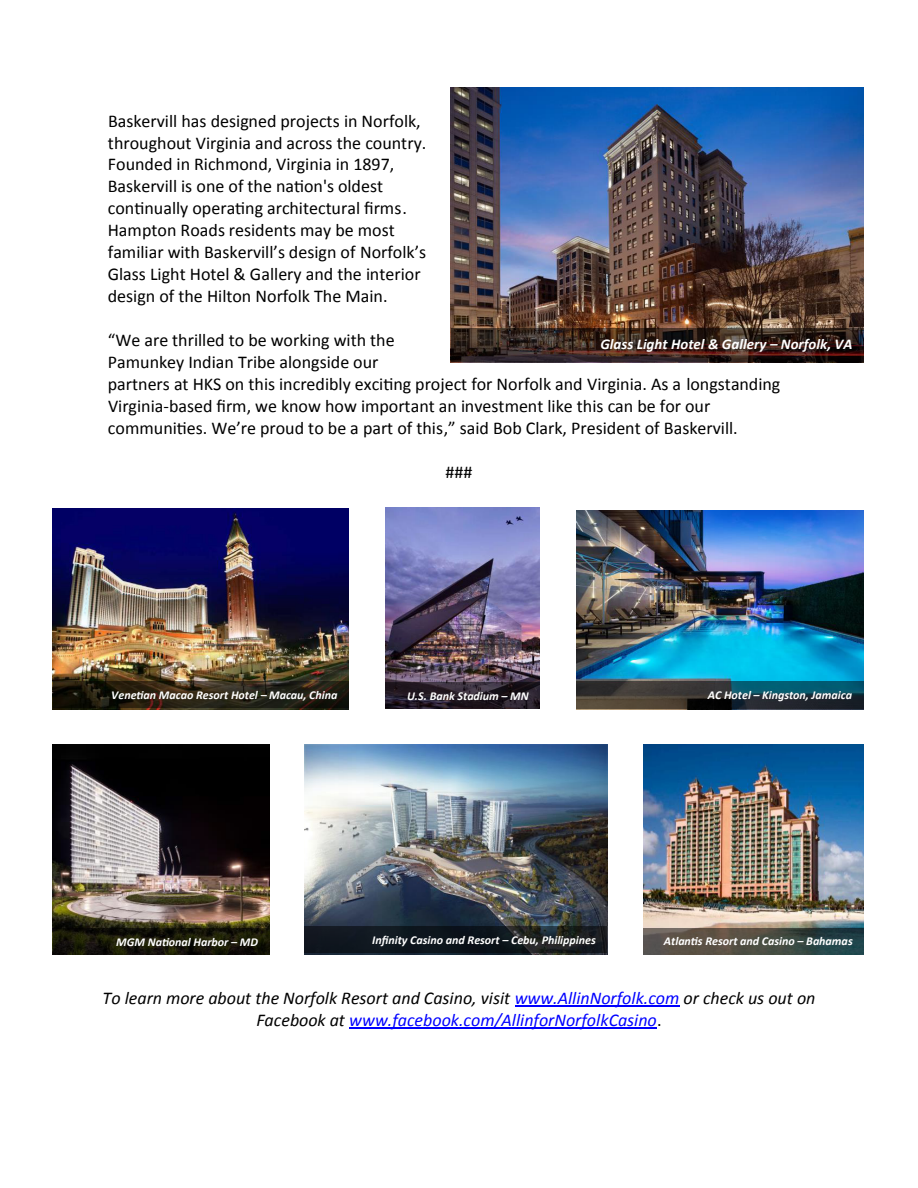
<style>
.page{position:relative;width:918px;height:1188px;background:#fff}
.page>*{position:absolute;margin:0;border:0;box-sizing:border-box;transform-origin:0 0}
.t1{font:18px/21.9px "Calibri";color:#000}
.t2{font:italic 18px/21.9px "Calibri";color:#000;text-align:center}
.t3{font:italic 700 15px "Calibri";color:#fff}
.t4{font:italic 700 12px "Calibri";letter-spacing:-.005em;color:#fff}
.s1{color:#00f}
.s2{font-style:normal}
</style>
<div class="page">
<hr style="left:515px;top:1006px;width:164px;height:1px;background:#00f">
<hr style="left:349px;top:1028px;width:308px;height:1px;background:#00f">
<img style="left:644px;top:745px;width:220px;height:183px">
<img style="left:451px;top:87px;width:412px;height:276px">
<img style="left:53px;top:508px;width:296px;height:201px">
<svg style="left:451px;top:328px;width:413px;height:34px;background:#35221d"></svg>
<img style="left:385px;top:508px;width:155px;height:174px">
<img style="left:576px;top:510px;width:288px;height:199px">
<svg style="left:53px;top:682px;width:296px;height:26px;background:#262013"></svg>
<svg style="left:576px;top:682px;width:287px;height:27px;background:#28393c"></svg>
<svg style="left:385px;top:682px;width:155px;height:27px;background:#261d27"></svg>
<img style="left:305px;top:745px;width:302px;height:209px">
<img style="left:53px;top:744px;width:216px;height:211px">
<svg style="left:53px;top:928px;width:217px;height:26px;background:#161608"></svg>
<svg style="left:305px;top:927px;width:302px;height:26px;background:#12191f"></svg>
<svg style="left:644px;top:928px;width:220px;height:26px;background:#474c45"></svg>
<p class="t1" style="left:108px;top:109px;width:320px">Baskervill has designed projects in Norfolk, throughout Virginia and across the country.<br>Founded in Richmond, Virginia in 1897, Baskervill is one of the nation's oldest continually operating architectural firms.<br>Hampton Roads residents may be most familiar with Baskervill’s design of Norfolk’s Glass Light Hotel &amp; Gallery and the interior design of the Hilton Norfolk The Main.</p>
<p class="t1" style="left:108px;top:329px;width:674px">“We are thrilled to be working with the<br>Pamunkey Indian Tribe alongside our<br>partners at HKS on this incredibly exciting project for Norfolk and Virginia. As a longstanding Virginia-based firm, we know how important an investment like this can be for our communities. We’re proud to be a part of this,” said Bob Clark, President of Baskervill.</p>
<p class="t1" style="left:446px;top:460px;width:28px">###</p>
<p class="t3" style="left:600px;top:333px;width:254px">Glass Light Hotel &amp; Gallery – Norfolk, VA</p>
<p class="t4" style="left:111px;top:687px;width:228px">Venetian Macao Resort Hotel – Macau, China</p>
<p class="t4" style="left:407px;top:687px;width:123px">U.S. Bank Stadium – MN</p>
<p class="t4" style="left:708px;top:687px;width:146px">AC Hotel – Kingston, Jamaica</p>
<p class="t4" style="left:116px;top:933px;width:143px">MGM National Harbor – MD</p>
<p class="t4" style="left:372px;top:931px;width:225px">Infinity Casino and Resort – Cebu, Philippines</p>
<p class="t4" style="left:664px;top:933px;width:190px">Atlantis Resort and Casino – Bahamas</p>
<p class="t2" style="left:103px;top:986px;width:714px">To learn more about the Norfolk Resort and Casino, visit <span class="s1">www.AllinNorfolk.com</span> or check us out on<br>Facebook at <span class="s1">www.facebook.com/AllinforNorfolkCasino</span><span class="s2">.</span></p>
</div>
